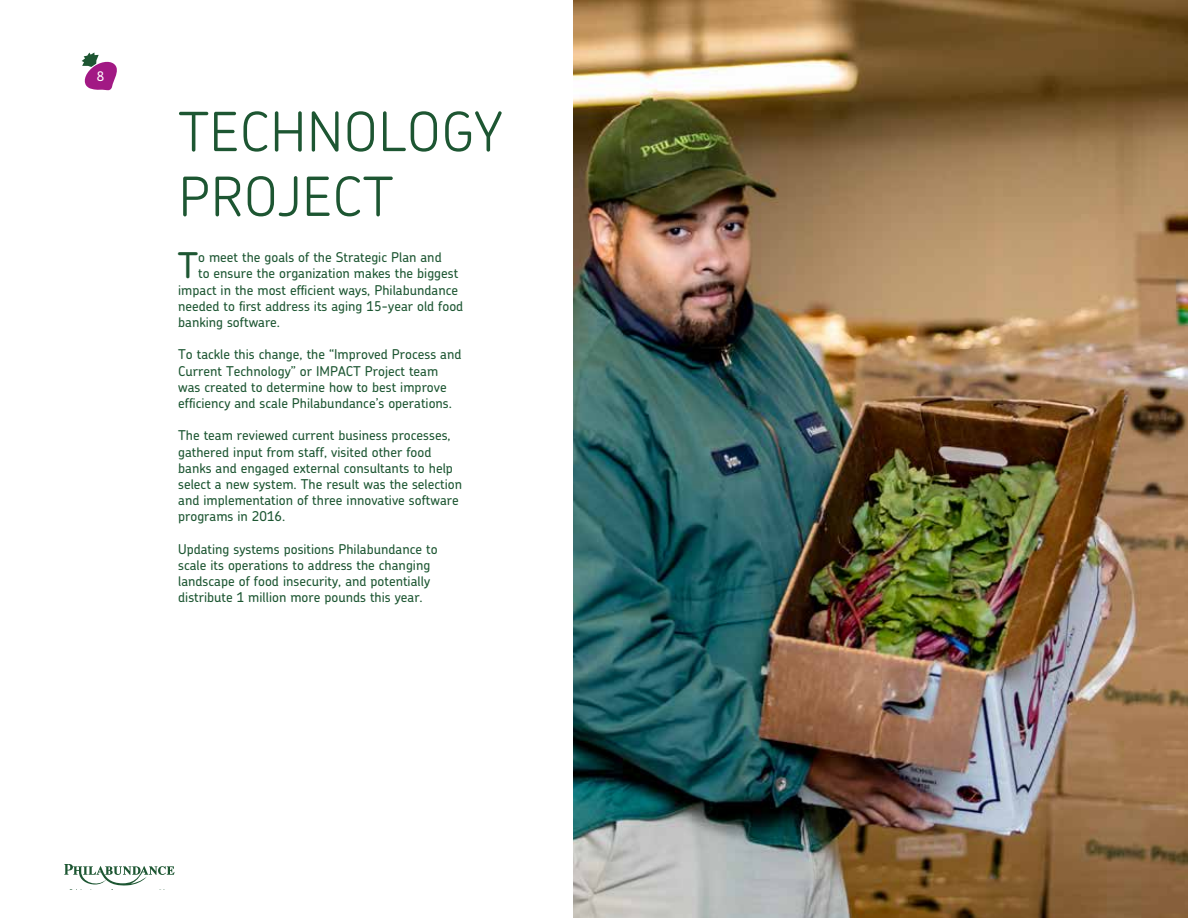
<style>
.page{position:relative;width:1188px;height:918px;background:#fff}
.page>*{position:absolute;margin:0;border:0;box-sizing:border-box;transform-origin:0 0}
.t1{font:300 54px/64.8px "Chevin";letter-spacing:.015em;color:#1d5632}
.t2{font:500 35.4px "Chevin";color:#1d5632}
.t3{font:500 13.5px/16.2px "Chevin";color:#1d5632}
.t4{font:500 13.2px "Chevin";color:#fff}
</style>
<div class="page">
<svg style="left:82px;top:53px;width:35px;height:37px"></svg>
<svg style="left:64px;top:864px;width:111px;height:22px"></svg>
<img style="left:573px;top:0;width:615px;height:918px">
<p class="t4" style="left:97px;top:68px;width:9px">8</p>
<h1 class="t1" style="left:179px;top:98px;width:325px">TECHNOLOGY<br>PROJECT</h1>
<h2 class="t2" style="left:178px;top:243px;width:22px">T</h2>
<p class="t3" style="left:198px;top:249px;width:245px">o meet the goals of the Strategic Plan and</p>
<p class="t3" style="left:198px;top:265px;width:262px">to ensure the organization makes the biggest</p>
<p class="t3" style="left:178px;top:281px;width:282px">impact in the most efficient ways, Philabundance</p>
<p class="t3" style="left:178px;top:298px;width:287px">needed to first address its aging 15-year old food</p>
<p class="t3" style="left:178px;top:314px;width:104px">banking software.</p>
<p class="t3" style="left:178px;top:346px;width:285px">To tackle this change, the “Improved Process and Current Technology” or IMPACT Project team was created to determine how to best improve efficiency and scale Philabundance’s operations.</p>
<p class="t3" style="left:178px;top:427px;width:285px">The team reviewed current business processes, gathered input from staff, visited other food banks and engaged external consultants to help select a new system. The result was the selection and implementation of three innovative software programs in 2016.</p>
<p class="t3" style="left:178px;top:541px;width:261px">Updating systems positions Philabundance to scale its operations to address the changing landscape of food insecurity, and potentially distribute 1 million more pounds this year.</p>
</div>
